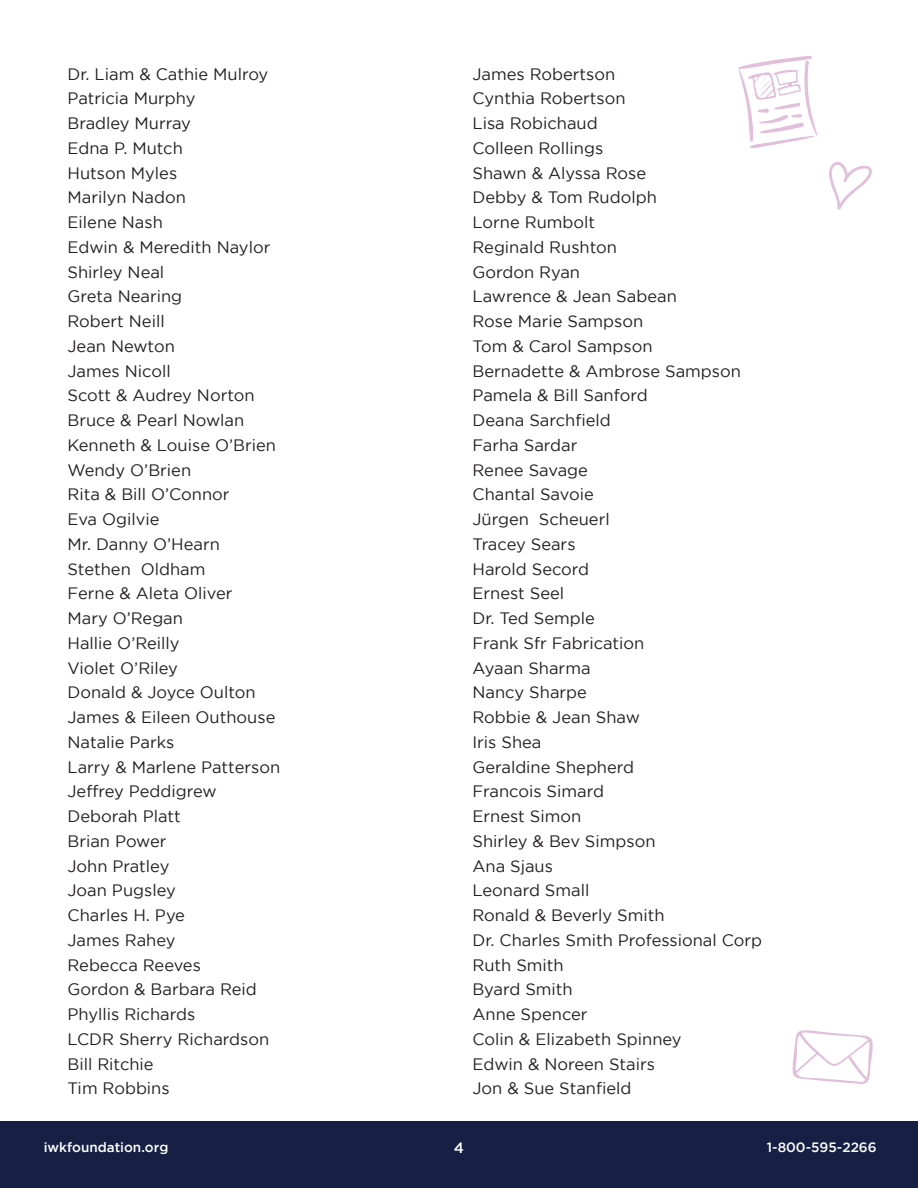
<style>
.page{position:relative;width:918px;height:1188px;background:#fff}
.page>*{position:absolute;margin:0;border:0;box-sizing:border-box;transform-origin:0 0}
.t1{font:16.5px "Gotham";color:#231f20}
.t2{font:500 15px "Gotham";color:#fff}
.t3{font:500 13.5px "Gotham";color:#fff}
</style>
<div class="page">
<div style="left:0;top:1121px;width:918px;height:67px;background:#162044"></div>
<svg style="left:738px;top:55px;width:80px;height:93px"></svg>
<svg style="left:829px;top:162px;width:43px;height:47px"></svg>
<svg style="left:792px;top:1030px;width:81px;height:54px"></svg>
<p class="t1" style="left:68px;top:65px;width:202px">Dr. Liam &amp; Cathie Mulroy</p>
<p class="t1" style="left:68px;top:89px;width:130px">Patricia Murphy</p>
<p class="t1" style="left:68px;top:114px;width:125px">Bradley Murray</p>
<p class="t1" style="left:68px;top:139px;width:117px">Edna P. Mutch</p>
<p class="t1" style="left:68px;top:164px;width:111px">Hutson Myles</p>
<p class="t1" style="left:68px;top:188px;width:120px">Marilyn Nadon</p>
<p class="t1" style="left:68px;top:213px;width:97px">Eilene Nash</p>
<p class="t1" style="left:68px;top:238px;width:204px">Edwin &amp; Meredith Naylor</p>
<p class="t1" style="left:68px;top:263px;width:98px">Shirley Neal</p>
<p class="t1" style="left:68px;top:287px;width:116px">Greta Nearing</p>
<p class="t1" style="left:68px;top:312px;width:99px">Robert Neill</p>
<p class="t1" style="left:68px;top:337px;width:109px">Jean Newton</p>
<p class="t1" style="left:68px;top:362px;width:105px">James Nicoll</p>
<p class="t1" style="left:68px;top:386px;width:189px">Scott &amp; Audrey Norton</p>
<p class="t1" style="left:68px;top:411px;width:178px">Bruce &amp; Pearl Nowlan</p>
<p class="t1" style="left:68px;top:436px;width:210px">Kenneth &amp; Louise O’Brien</p>
<p class="t1" style="left:68px;top:461px;width:125px">Wendy O’Brien</p>
<p class="t1" style="left:68px;top:485px;width:164px">Rita &amp; Bill O’Connor</p>
<p class="t1" style="left:68px;top:510px;width:94px">Eva Ogilvie</p>
<p class="t1" style="left:68px;top:535px;width:154px">Mr. Danny O’Hearn</p>
<p class="t1" style="left:68px;top:560px;width:140px">Stethen Oldham</p>
<p class="t1" style="left:68px;top:584px;width:166px">Ferne &amp; Aleta Oliver</p>
<p class="t1" style="left:68px;top:609px;width:117px">Mary O’Regan</p>
<p class="t1" style="left:68px;top:634px;width:114px">Hallie O’Reilly</p>
<p class="t1" style="left:68px;top:659px;width:112px">Violet O’Riley</p>
<p class="t1" style="left:68px;top:683px;width:190px">Donald &amp; Joyce Oulton</p>
<p class="t1" style="left:68px;top:708px;width:209px">James &amp; Eileen Outhouse</p>
<p class="t1" style="left:68px;top:733px;width:108px">Natalie Parks</p>
<p class="t1" style="left:68px;top:758px;width:214px">Larry &amp; Marlene Patterson</p>
<p class="t1" style="left:68px;top:782px;width:151px">Jeffrey Peddigrew</p>
<p class="t1" style="left:68px;top:807px;width:115px">Deborah Platt</p>
<p class="t1" style="left:68px;top:832px;width:101px">Brian Power</p>
<p class="t1" style="left:68px;top:857px;width:103px">John Pratley</p>
<p class="t1" style="left:68px;top:881px;width:110px">Joan Pugsley</p>
<p class="t1" style="left:68px;top:906px;width:119px">Charles H. Pye</p>
<p class="t1" style="left:68px;top:931px;width:110px">James Rahey</p>
<p class="t1" style="left:68px;top:956px;width:135px">Rebecca Reeves</p>
<p class="t1" style="left:68px;top:980px;width:191px">Gordon &amp; Barbara Reid</p>
<p class="t1" style="left:68px;top:1005px;width:129px">Phyllis Richards</p>
<p class="t1" style="left:68px;top:1030px;width:203px">LCDR Sherry Richardson</p>
<p class="t1" style="left:68px;top:1055px;width:88px">Bill Ritchie</p>
<p class="t1" style="left:68px;top:1079px;width:104px">Tim Robbins</p>
<p class="t1" style="left:472px;top:65px;width:144px">James Robertson</p>
<p class="t1" style="left:472px;top:89px;width:155px">Cynthia Robertson</p>
<p class="t1" style="left:472px;top:114px;width:127px">Lisa Robichaud</p>
<p class="t1" style="left:472px;top:139px;width:132px">Colleen Rollings</p>
<p class="t1" style="left:472px;top:164px;width:175px">Shawn &amp; Alyssa Rose</p>
<p class="t1" style="left:472px;top:188px;width:186px">Debby &amp; Tom Rudolph</p>
<p class="t1" style="left:472px;top:213px;width:124px">Lorne Rumbolt</p>
<p class="t1" style="left:472px;top:238px;width:146px">Reginald Rushton</p>
<p class="t1" style="left:472px;top:263px;width:109px">Gordon Ryan</p>
<p class="t1" style="left:472px;top:287px;width:206px">Lawrence &amp; Jean Sabean</p>
<p class="t1" style="left:472px;top:312px;width:172px">Rose Marie Sampson</p>
<p class="t1" style="left:472px;top:337px;width:182px">Tom &amp; Carol Sampson</p>
<p class="t1" style="left:472px;top:362px;width:270px">Bernadette &amp; Ambrose Sampson</p>
<p class="t1" style="left:472px;top:386px;width:177px">Pamela &amp; Bill Sanford</p>
<p class="t1" style="left:472px;top:411px;width:140px">Deana Sarchfield</p>
<p class="t1" style="left:472px;top:436px;width:106px">Farha Sardar</p>
<p class="t1" style="left:472px;top:461px;width:117px">Renee Savage</p>
<p class="t1" style="left:472px;top:485px;width:123px">Chantal Savoie</p>
<p class="t1" style="left:472px;top:510px;width:139px">Jürgen Scheuerl</p>
<p class="t1" style="left:472px;top:535px;width:105px">Tracey Sears</p>
<p class="t1" style="left:472px;top:560px;width:118px">Harold Secord</p>
<p class="t1" style="left:472px;top:584px;width:93px">Ernest Seel</p>
<p class="t1" style="left:472px;top:609px;width:124px">Dr. Ted Semple</p>
<p class="t1" style="left:472px;top:634px;width:173px">Frank Sfr Fabrication</p>
<p class="t1" style="left:472px;top:659px;width:120px">Ayaan Sharma</p>
<p class="t1" style="left:472px;top:683px;width:116px">Nancy Sharpe</p>
<p class="t1" style="left:472px;top:708px;width:169px">Robbie &amp; Jean Shaw</p>
<p class="t1" style="left:472px;top:733px;width:71px">Iris Shea</p>
<p class="t1" style="left:472px;top:758px;width:163px">Geraldine Shepherd</p>
<p class="t1" style="left:472px;top:782px;width:133px">Francois Simard</p>
<p class="t1" style="left:472px;top:807px;width:110px">Ernest Simon</p>
<p class="t1" style="left:472px;top:832px;width:185px">Shirley &amp; Bev Simpson</p>
<p class="t1" style="left:472px;top:857px;width:82px">Ana Sjaus</p>
<p class="t1" style="left:472px;top:881px;width:118px">Leonard Small</p>
<p class="t1" style="left:472px;top:906px;width:194px">Ronald &amp; Beverly Smith</p>
<p class="t1" style="left:472px;top:931px;width:291px">Dr. Charles Smith Professional Corp</p>
<p class="t1" style="left:472px;top:956px;width:93px">Ruth Smith</p>
<p class="t1" style="left:472px;top:980px;width:102px">Byard Smith</p>
<p class="t1" style="left:472px;top:1005px;width:117px">Anne Spencer</p>
<p class="t1" style="left:472px;top:1030px;width:211px">Colin &amp; Elizabeth Spinney</p>
<p class="t1" style="left:472px;top:1055px;width:184px">Edwin &amp; Noreen Stairs</p>
<p class="t1" style="left:472px;top:1079px;width:161px">Jon &amp; Sue Stanfield</p>
<p class="t3" style="left:44px;top:1139px;width:126px">iwkfoundation.org</p>
<p class="t3" style="left:767px;top:1139px;width:111px">1-800-595-2266</p>
<p class="t2" style="left:454px;top:1139px;width:12px">4</p>
</div>
